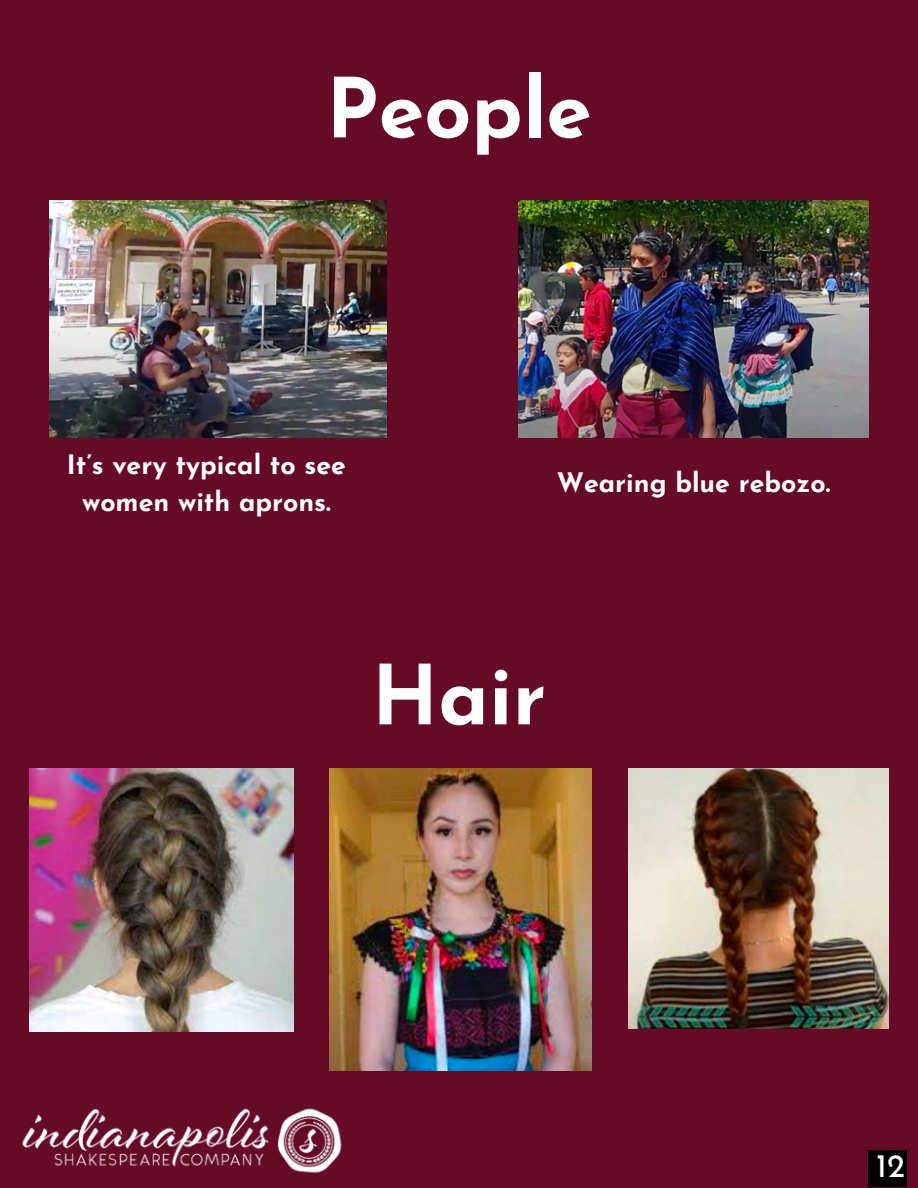
<style>
.page{position:relative;width:918px;height:1188px;background:#650b27}
.page>*{position:absolute;margin:0;border:0;box-sizing:border-box;transform-origin:0 0}
.t1{font:700 82.5px "Josefin Sans";color:#fefefe}
.t2{font:33px "Josefin Sans";color:#fff}
.t3{font:700 26.7px/37.2px "Josefin Sans";color:#fff;text-align:center}
</style>
<div class="page">
<img style="left:22px;top:1108px;width:320px;height:65px">
<div style="left:868px;top:1150px;width:39px;height:37px;background:#000"></div>
<img style="left:49px;top:200px;width:338px;height:237px">
<img style="left:519px;top:200px;width:350px;height:237px">
<img style="left:628px;top:769px;width:260px;height:260px">
<img style="left:330px;top:769px;width:262px;height:301px">
<img style="left:30px;top:769px;width:264px;height:262px">
<h1 class="t1" style="left:326px;top:76px;width:267px">People</h1>
<p class="t3" style="left:67px;top:449px;width:281px">It’s very typical to see women with aprons.</p>
<p class="t3" style="left:557px;top:467px;width:275px">Wearing blue rebozo.</p>
<h1 class="t1" style="left:372px;top:662px;width:176px">Hair</h1>
<p class="t2" style="left:876px;top:1153px;width:30px">12</p>
</div>
